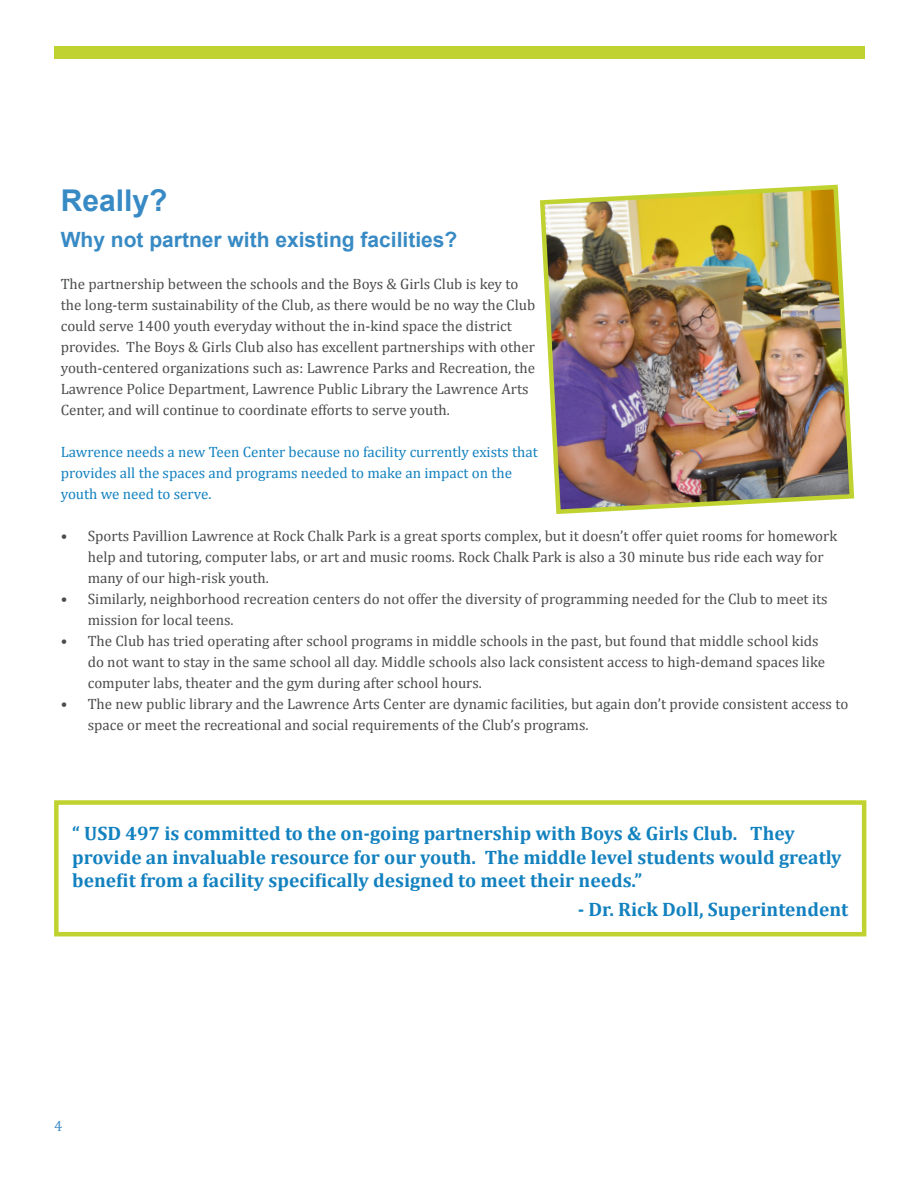
<style>
.page{position:relative;width:918px;height:1188px;background:#fff}
.page>*{position:absolute;margin:0;border:0;box-sizing:border-box;transform-origin:0 0}
.Page_header{font:700 30px "Arial";color:#388ac4}
.Page_header-2{font:700 21px "Arial";color:#388ac4}
.Pull_Out{font:700 19.5px/23.4px "Cambria";color:#1281bf}
.t1{font:15px/21px "Cambria";color:#4b4c4d}
.t2{font:15px/21px "Cambria";color:#1281bf}
.t3{font:15px "Cambria";color:#408ec7}
</style>
<div class="page">
<div style="left:54px;top:47px;width:811px;height:12px;background:#c0d230"></div>
<div style="left:54px;top:800px;width:812px;height:136px;border:4px solid #c0d230"></div>
<img style="left:540px;top:184px;width:315px;height:330px">
<p class="Page_header" style="left:61px;top:180px;width:108px">Really?</p>
<p class="Page_header-2" style="left:61px;top:225px;width:398px">Why not partner with existing facilities?</p>
<p class="t1" style="left:61px;top:273px;width:476px">The partnership between the schools and the Boys &amp; Girls Club is key to the long-term sustainability of the Club, as there would be no way the Club could serve 1400 youth everyday without the in-kind space the district provides. The Boys &amp; Girls Club also has excellent partnerships with other youth-centered organizations such as: Lawrence Parks and Recreation, the Lawrence Police Department, Lawrence Public Library the Lawrence Arts Center, and will continue to coordinate efforts to serve youth.</p>
<p class="t2" style="left:61px;top:441px;width:479px">Lawrence needs a new Teen Center because no facility currently exists that provides all the spaces and programs needed to make an impact on the youth we need to serve.</p>
<p class="t1" style="left:88px;top:525px;width:751px;text-indent:-27px">• Sports Pavillion Lawrence at Rock Chalk Park is a great sports complex, but it doesn’t offer quiet rooms for homework help and tutoring, computer labs, or art and music rooms. Rock Chalk Park is also a 30 minute bus ride each way for many of our high-risk youth.</p>
<p class="t1" style="left:88px;top:588px;width:741px;text-indent:-27px">• Similarly, neighborhood recreation centers do not offer the diversity of programming needed for the Club to meet its mission for local teens.</p>
<p class="t1" style="left:88px;top:630px;width:739px;text-indent:-27px">• The Club has tried operating after school programs in middle schools in the past, but found that middle school kids do not want to stay in the same school all day. Middle schools also lack consistent access to high-demand spaces like computer labs, theater and the gym during after school hours.</p>
<p class="t1" style="left:88px;top:693px;width:762px;text-indent:-27px">• The new public library and the Lawrence Arts Center are dynamic facilities, but again don’t provide consistent access to space or meet the recreational and social requirements of the Club’s programs.</p>
<p class="Pull_Out" style="left:72px;top:821px;width:771px">“ USD 497 is committed to the on-going partnership with Boys &amp; Girls Club. They provide an invaluable resource for our youth. The middle level students would greatly benefit from a facility specifically designed to meet their needs.”</p>
<p class="Pull_Out" style="left:578px;top:897px;width:272px">- Dr. Rick Doll, Superintendent</p>
<p class="t3" style="left:54px;top:1117px;width:10px">4</p>
</div>
